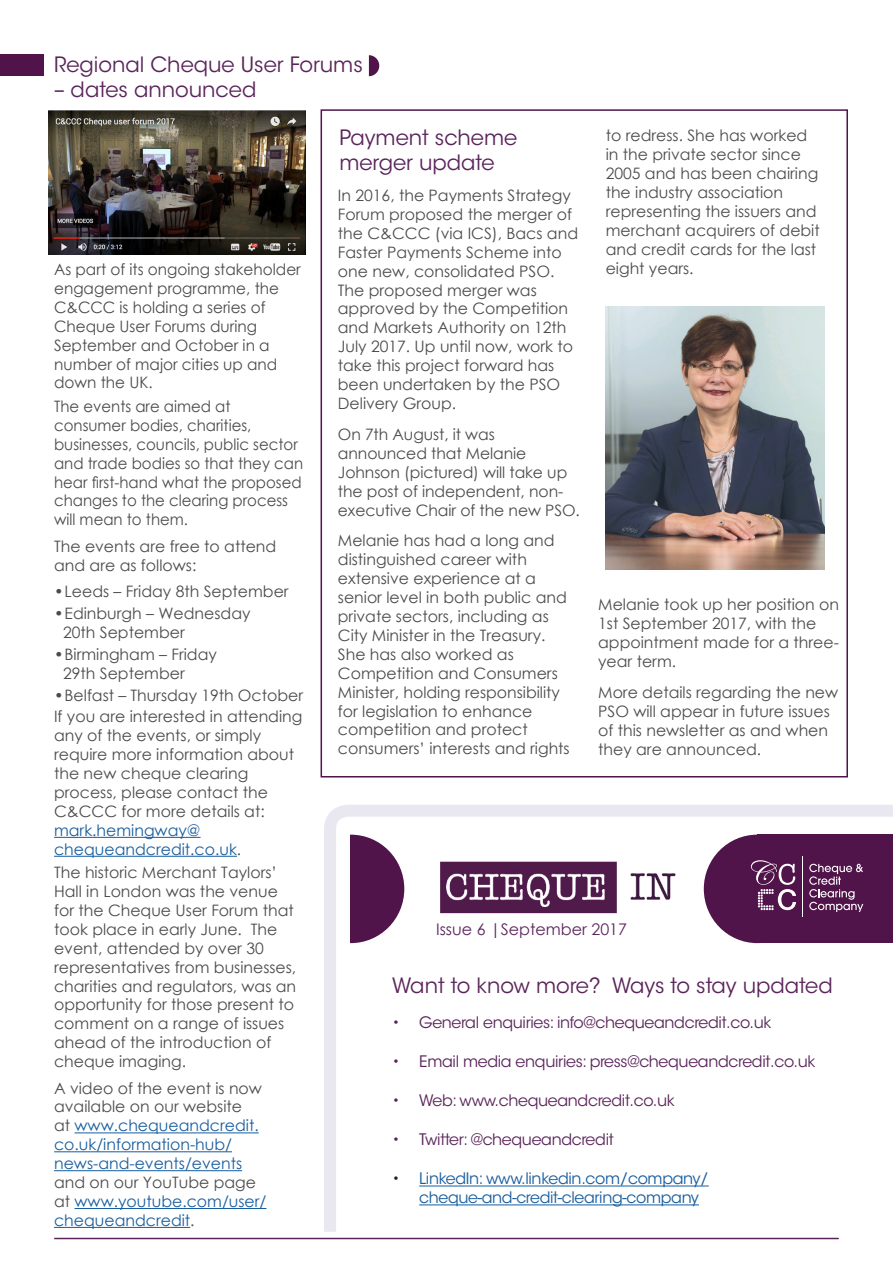
<style>
.page{position:relative;width:893px;height:1263px;background:#fff}
.page>*{position:absolute;margin:0;border:0;box-sizing:border-box;transform-origin:0 0}
.New_Subheader2{font:21px/25.2px "ITC Avant Garde Std";color:#5a245a}
.t1{font:16.05px "Century Gothic";color:#5a245a}
.body1{font:15.75px/18.9px "Century Gothic";color:#4b4b4b}
.body1-2{font:15.75px/18.9px "Century Gothic";color:#4b4b4b;scale:.95 1}
.t2{font:15.75px/18.9px "Century Gothic";color:#175d9e}
.t3{font:15.75px "ITC Avant Garde Std";letter-spacing:-.02em;color:#5a245a}
.t4{font:15.75px/18.9px "ITC Avant Garde Std";letter-spacing:-.02em;color:#175d9e}
.s1{color:#175d9e}
.s2{color:#4b4b4b}
.s3{color:#231f20}
</style>
<div class="page">
<hr style="left:55px;top:1238px;width:783px;height:1px;background:#5a245a">
<div style="left:321px;top:109px;width:527px;height:668px;border:2px solid #51144a"></div>
<div style="left:0;top:54px;width:44px;height:21px;background:#51144a"></div>
<svg style="left:369px;top:55px;width:10px;height:21px"></svg>
<img style="left:605px;top:307px;width:219px;height:262px">
<hr style="left:54px;top:837px;width:147px;height:1px;background:#175d9e">
<hr style="left:54px;top:856px;width:183px;height:1px;background:#175d9e">
<hr style="left:75px;top:1132px;width:184px;height:1px;background:#175d9e">
<hr style="left:54px;top:1151px;width:178px;height:1px;background:#175d9e">
<hr style="left:54px;top:1170px;width:188px;height:1px;background:#175d9e">
<hr style="left:75px;top:1208px;width:191px;height:1px;background:#175d9e">
<hr style="left:54px;top:1227px;width:136px;height:1px;background:#175d9e">
<div style="left:48px;top:109px;width:257px;height:148px;background:linear-gradient(to right,#fff,#fff)"></div>
<img style="left:48px;top:111px;width:257px;height:144px">
<svg style="left:318px;top:805px;width:575px;height:435px"></svg>
<p class="New_Subheader2" style="left:54px;top:52px;width:310px">Regional Cheque User Forums</p>
<p class="New_Subheader2" style="left:54px;top:77px;width:204px">– dates announced</p>
<p class="body1" style="left:54px;top:260px;width:248px">As part of its ongoing stakeholder engagement programme, the<br>C&amp;CCC is holding a series of<br>Cheque User Forums during<br>September and October in a number of major cities up and down the UK.</p>
<p class="body1-2" style="left:54px;top:396px;width:264px">The events are aimed at consumer bodies, charities, businesses, councils, public sector and trade bodies so that they can hear first-hand what the proposed changes to the clearing process will mean to them.</p>
<p class="body1" style="left:54px;top:536px;width:224px">The events are free to attend and are as follows:</p>
<p class="body1" style="left:54px;top:582px;width:236px">•Leeds – Friday 8th September</p>
<p class="body1" style="left:63px;top:603px;width:189px;text-indent:-9px">•Edinburgh – Wednesday<br>20th September</p>
<p class="body1" style="left:63px;top:644px;width:155px;text-indent:-9px">•Birmingham – Friday<br>29th September</p>
<p class="body1" style="left:54px;top:685px;width:251px">•Belfast – Thursday 19th October</p>
<p class="body1" style="left:54px;top:707px;width:250px">If you are interested in attending any of the events, or simply require more information about the new cheque clearing process, please contact the<br>C&amp;CCC for more details at: <span class="s1">mark.hemingway@ chequeandcredit.co.uk</span>.</p>
<p class="body1" style="left:54px;top:863px;width:244px">The historic Merchant Taylors’<br>Hall in London was the venue for the Cheque User Forum that took place in early June. The event, attended by over 30 representatives from businesses, charities and regulators, was an opportunity for those present to comment on a range of issues ahead of the introduction of cheque imaging.</p>
<p class="t2" style="left:54px;top:1078px;width:214px"><span class="s2">A video of the event is now available on our website<br>at</span> www.chequeandcredit. co.uk/information-hub/ news-and-events/events <span class="s2">and on our YouTube page at</span> www.youtube.com/user/ chequeandcredit<span class="s2">.</span></p>
<p class="New_Subheader2" style="left:339px;top:125px;width:179px">Payment scheme merger update</p>
<p class="body1" style="left:338px;top:186px;width:242px">In 2016, the Payments Strategy<br>Forum proposed the merger of the C&amp;CCC (via ICS), Bacs and<br>Faster Payments Scheme into one new, consolidated PSO.<br>The proposed merger was approved by the Competition and Markets Authority on 12th<br>July 2017. Up until now, work to take this project forward has been undertaken by the PSO<br>Delivery Group.</p>
<p class="body1" style="left:338px;top:424px;width:243px">On 7th August, it was announced that Melanie<br>Johnson (pictured) will take up the post of independent, non&shy;executive Chair of the new PSO.</p>
<p class="body1" style="left:338px;top:531px;width:233px">Melanie has had a long and distinguished career with extensive experience at a senior level in both public and private sectors, including as<br>City Minister in the Treasury.<br>She has also worked as<br>Competition and Consumers<br>Minister, holding responsibility for legislation to enhance competition and protect consumers’ interests and rights</p>
<p class="body1" style="left:606px;top:126px;width:216px">to redress. She has worked in the private sector since<br>2005 and has been chairing the industry association representing the issuers and merchant acquirers of debit and credit cards for the last eight years.</p>
<p class="body1" style="left:598px;top:595px;width:242px">Melanie took up her position on<br>1st September 2017, with the appointment made for a three&shy;year term.</p>
<p class="body1" style="left:598px;top:682px;width:242px">More details regarding the new<br>PSO will appear in future issues of this newsletter as and when they are announced.</p>
<p class="t1" style="left:436px;top:918px;width:192px">Issue 6 |September 2017</p>
<p class="New_Subheader2" style="left:392px;top:973px;width:442px">Want to know more? Ways to stay updated</p>
<p class="t3" style="left:392px;top:1013px;width:381px">• General enquiries: info@chequeandcredit.co.uk</p>
<p class="t3" style="left:392px;top:1052px;width:425px">• Email media enquiries: press@chequeandcredit.co.uk</p>
<p class="t3" style="left:392px;top:1091px;width:284px">• Web: www.chequeandcredit.co.uk</p>
<p class="t3" style="left:392px;top:1130px;width:223px">• Twitter: @chequeandcredit</p>
<p class="t4" style="left:419px;top:1169px;width:291px;text-indent:-27px"><span class="s3">•</span> LinkedIn: www.linkedin.com/company/ cheque-and-credit-clearing-company</p>
</div>
